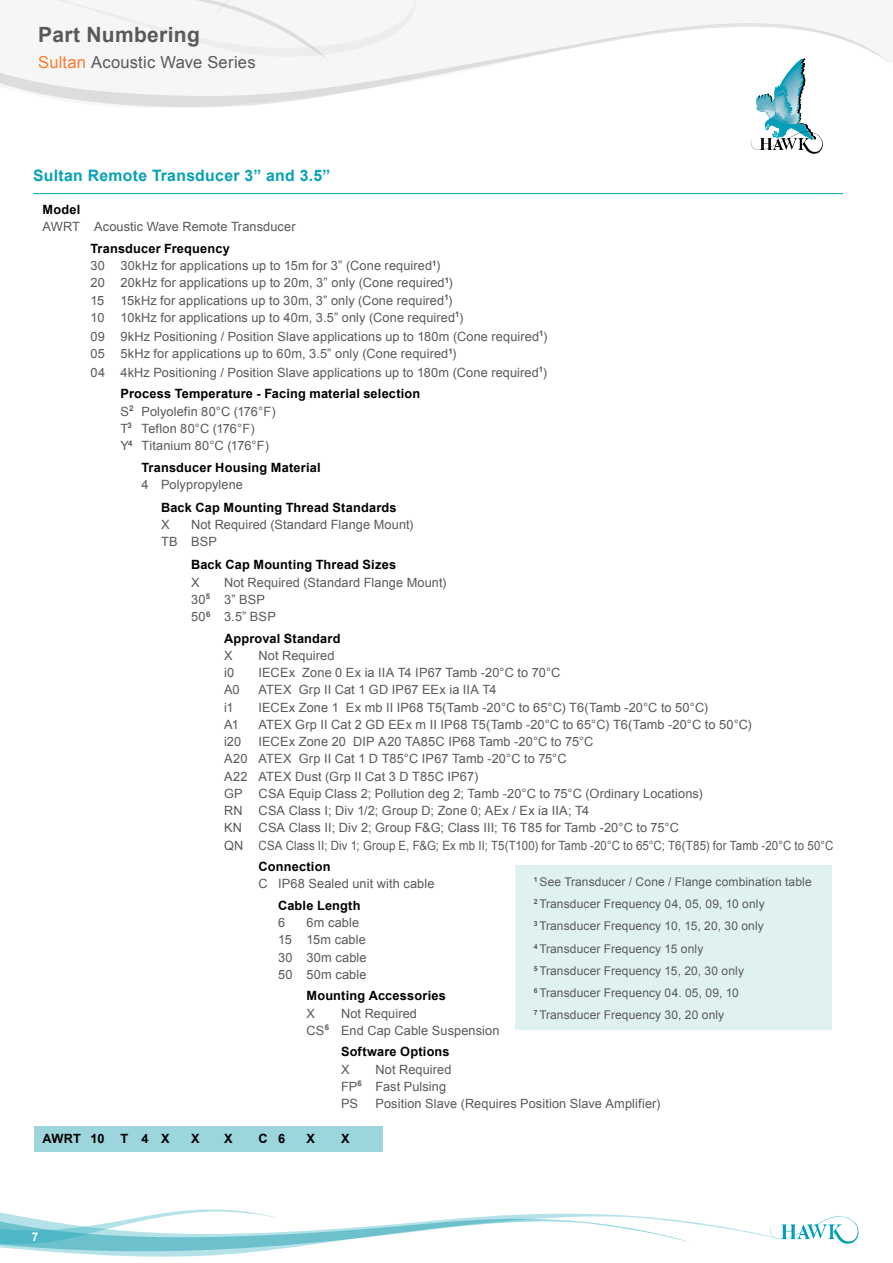
<style>
.page{position:relative;width:893px;height:1263px;background:#fff}
.page>*{position:absolute;margin:0;border:0;box-sizing:border-box;transform-origin:0 0}
.t1{font:700 21px "Arial";letter-spacing:.015em;color:#58595b}
.t2{font:16.5px "Arial";letter-spacing:.015em;color:#58595b}
.t3{font:700 15.75px "Arial";letter-spacing:.02em;color:#06a1b5}
.t4{font:12.75px/17.2px "Arial";letter-spacing:.01em;color:#58595b}
.t5{font:700 12.75px "Arial";letter-spacing:.015em;color:#000}
.t6{font:12px/22.2px "Arial";letter-spacing:.01em;color:#58595b}
.t7{font:700 12px "Arial";color:#fff}
.s1{color:#f47d30}
.s2{font-weight:700;color:#000}
</style>
<div class="page">
<svg style="left:777px;top:1216px;width:81px;height:28px"></svg>
<div style="left:34px;top:1126px;width:349px;height:26px;background:#9dd5dd"></div>
<svg style="left:20px;top:1213px;width:668px;height:44px"></svg>
<svg style="left:0;top:1209px;width:279px;height:40px"></svg>
<hr style="left:33px;top:193px;width:810px;height:1px;background:#06a1b5">
<svg style="left:751px;top:132px;width:72px;height:22px"></svg>
<div style="left:515px;top:865px;width:317px;height:165px;background:#e0f1f2"></div>
<svg style="left:764px;top:115px;width:48px;height:17px"></svg>
<svg style="left:0;top:23px;width:890px;height:92px"></svg>
<svg style="left:0;top:0;width:433px;height:62px"></svg>
<h1 class="t1" style="left:38px;top:21px;width:163px">Part Numbering</h1>
<p class="t2" style="left:38px;top:52px;width:219px"><span class="s1">Sultan</span> Acoustic Wave Series</p>
<p class="t3" style="left:33px;top:164px;width:299px">Sultan Remote Transducer 3” and 3.5”</p>
<p class="t5" style="left:43px;top:201px;width:39px">Model</p>
<p class="t4" style="left:43px;top:218px;width:255px">AWRT Acoustic Wave Remote Transducer</p>
<p class="t4" style="left:91px;top:240px;width:364px"><span class="s2">Transducer Frequency<br></span>30 30kHz for applications up to 15m for 3” (Cone required<sup>1</sup>)<br>20 20kHz for applications up to 20m, 3” only (Cone required<sup>1</sup>)<br>15</p>
<p class="t4" style="left:121px;top:292px;width:333px">15kHz for applications up to 30m, 3” only (Cone required<sup>1</sup>)</p>
<p class="t4" style="left:91px;top:308px;width:458px;line-height:18.8px;text-indent:30px">10kHz for applications up to 40m, 3.5” only (Cone required<sup>1</sup>)<br>09 9kHz Positioning / Position Slave applications up to 180m (Cone required<sup>1</sup>)</p>
<p class="t4" style="left:91px;top:344px;width:458px;line-height:18.8px">05 5kHz for applications up to 60m, 3.5” only (Cone required<sup>1</sup>)<br>04 4kHz Positioning / Position Slave applications up to 180m (Cone required<sup>1</sup>)</p>
<p class="t4" style="left:121px;top:385px;width:301px"><span class="s2">Process Temperature - Facing material selection<br></span>S<sup>2</sup> Polyolefin 80°C (176°F)<br>T<sup>3</sup> Teflon 80°C (176°F)<br>Y<sup>4</sup> Titanium 80°C (176°F)</p>
<p class="t5" style="left:142px;top:458px;width:181px">Transducer Housing Material</p>
<p class="t4" style="left:142px;top:476px;width:103px">4 Polypropylene</p>
<p class="t5" style="left:161px;top:499px;width:237px">Back Cap Mounting Thread Standards</p>
<p class="t4" style="left:161px;top:516px;width:10px">X</p>
<p class="t4" style="left:91px;top:309px;width:15px">10</p>
<p class="t4" style="left:161px;top:516px;width:254px;text-indent:30px">Not Required (Standard Flange Mount)<br>TB BSP</p>
<p class="t5" style="left:191px;top:556px;width:207px">Back Cap Mounting Thread Sizes</p>
<p class="t4" style="left:191px;top:573px;width:10px">X</p>
<p class="t4" style="left:191px;top:573px;width:257px;text-indent:33px">Not Required (Standard Flange Mount)<br>30<sup>5</sup> 3” BSP<br>50<sup>6</sup> 3.5” BSP</p>
<p class="t5" style="left:224px;top:629px;width:118px">Approval Standard</p>
<p class="t4" style="left:224px;top:647px;width:10px">X</p>
<p class="t4" style="left:259px;top:647px;width:77px">Not Required</p>
<p class="t4" style="left:224px;top:664px;width:12px">i0</p>
<p class="t4" style="left:259px;top:664px;width:303px">IECEx Zone 0 Ex ia IIA T4 IP67 Tamb -20°C to 70°C</p>
<p class="t4" style="left:224px;top:681px;width:17px">A0</p>
<p class="t4" style="left:259px;top:681px;width:239px">ATEX Grp II Cat 1 GD IP67 EEx ia IIA T4</p>
<p class="t4" style="left:224px;top:698px;width:11px">i1</p>
<p class="t4" style="left:259px;top:698px;width:451px">IECEx Zone 1 Ex mb II IP68 T5(Tamb -20°C to 65°C) T6(Tamb -20°C to 50°C)</p>
<p class="t4" style="left:224px;top:716px;width:16px">A1</p>
<p class="t4" style="left:259px;top:716px;width:495px">ATEX Grp II Cat 2 GD EEx m II IP68 T5(Tamb -20°C to 65°C) T6(Tamb -20°C to 50°C)</p>
<p class="t4" style="left:224px;top:733px;width:19px">i20</p>
<p class="t4" style="left:224px;top:733px;width:480px;text-indent:35px">IECEx Zone 20 DIP A20 TA85C IP68 Tamb -20°C to 75°C<br>A20 ATEX Grp II Cat 1 D T85°C IP67 Tamb -20°C to 75°C<br>A22 ATEX Dust (Grp II Cat 3 D T85C IP67)<br>GP CSA Equip Class 2; Pollution deg 2; Tamb -20°C to 75°C (Ordinary Locations)<br>RN CSA Class I; Div 1/2; Group D; Zone 0; AEx / Ex ia IIA; T4<br>KN</p>
<p class="t4" style="left:224px;top:819px;width:611px;text-indent:35px">CSA Class II; Div 2; Group F&amp;G; Class III; T6 T85 for Tamb -20°C to 75°C<br>QN CSA Class II; Div 1; Group E, F&amp;G; Ex mb II; T5(T100) for Tamb -20°C to 65°C; T6(T85) for Tamb -20°C to 50°C</p>
<p class="t5" style="left:259px;top:858px;width:73px">Connection</p>
<p class="t4" style="left:259px;top:875px;width:177px">C IP68 Sealed unit with cable</p>
<p class="t5" style="left:278px;top:897px;width:84px">Cable Length</p>
<p class="t4" style="left:278px;top:914px;width:9px">6</p>
<p class="t6" style="left:534px;top:871px;width:280px"><sup>1</sup> See Transducer / Cone / Flange combination table <sup>2</sup> Transducer Frequency 04, 05, 09, 10 only<br><sup>3</sup> Transducer Frequency 10, 15, 20, 30 only<br><sup>4</sup> Transducer Frequency 15 only<br><sup>5</sup> Transducer Frequency 15, 20, 30 only<br><sup>6</sup> Transducer Frequency 04. 05, 09, 10<br><sup>7</sup> Transducer Frequency 30, 20 only</p>
<p class="t4" style="left:278px;top:914px;width:90px;text-indent:28px">6m cable<br>15 15m cable<br>30 30m cable<br>50 50m cable</p>
<p class="t5" style="left:307px;top:987px;width:141px">Mounting Accessories</p>
<p class="t4" style="left:307px;top:1004px;width:10px">X</p>
<p class="t4" style="left:307px;top:1004px;width:195px;text-indent:35px">Not Required<br>CS<sup>6</sup> End Cap Cable Suspension</p>
<p class="t5" style="left:341px;top:1043px;width:110px">Software Options</p>
<p class="t4" style="left:341px;top:1061px;width:10px">X</p>
<p class="t4" style="left:341px;top:1061px;width:112px;text-indent:35px">Not Required<br>FP<sup>6</sup> Fast Pulsing<br>PS</p>
<p class="t4" style="left:376px;top:1095px;width:286px">Position Slave (Requires Position Slave Amplifier)</p>
<p class="t5" style="left:43px;top:1129px;width:63px">AWRT 10</p>
<p class="t5" style="left:121px;top:1129px;width:50px">T4X</p>
<p class="t5" style="left:191px;top:1129px;width:10px">X</p>
<p class="t5" style="left:224px;top:1129px;width:10px">X</p>
<p class="t5" style="left:259px;top:1129px;width:28px">C 6</p>
<p class="t5" style="left:307px;top:1129px;width:10px">X</p>
<p class="t5" style="left:341px;top:1129px;width:10px">X</p>
<p class="t7" style="left:32px;top:1229px;width:8px">7</p>
</div>
